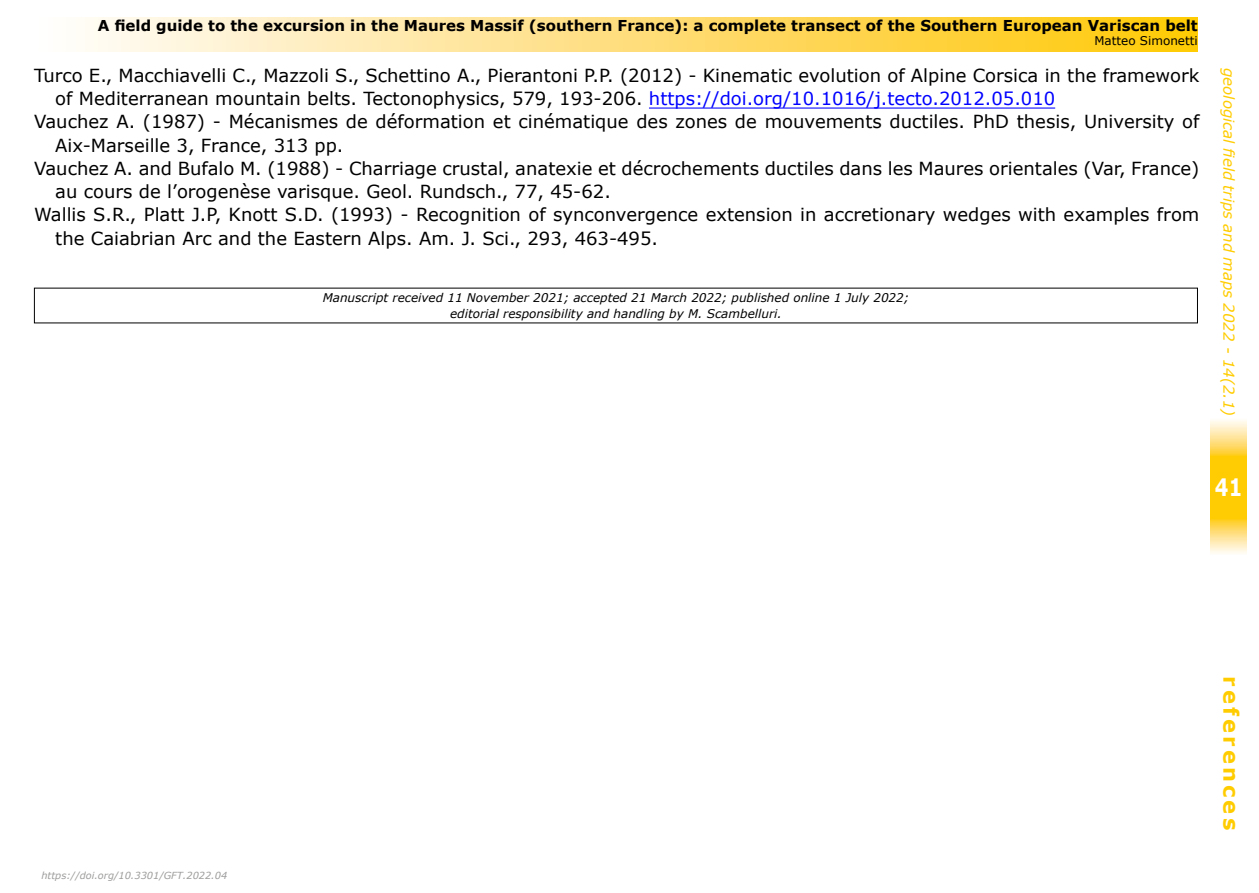
<style>
.page{position:relative;width:1259px;height:893px;background:#fff}
.page>*{position:absolute;margin:0;border:0;box-sizing:border-box;transform-origin:0 0}
.t1{font:700 24px "Verdana";color:#fff;scale:.8 1}
.t2{font:700 21px "Verdana";letter-spacing:.15em;color:#fc0}
.t3{font:18px "Verdana";color:#000}
.t4{font:700 15px "Verdana";color:#000}
.t5{font:italic 15px "Verdana";color:#fc0}
.t6{font:italic 12px/16.2px "Verdana";color:#000;text-align:center}
.t7{font:12px "Verdana";color:#000}
.t8{font:italic 9.75px "Verdana";color:#9d9d9c}
.s1{color:#00f}
</style>
<div class="page">
<svg style="left:1210px;top:420px;width:37px;height:134px"></svg>
<div style="left:34px;top:17px;width:1163px;height:34px;background:linear-gradient(to right,#fffbfe,#ffc603)"></div>
<hr style="left:649px;top:108px;width:406px;height:1px;background:#00f">
<p class="t4" style="left:98px;top:15px;width:1101px">A field guide to the excursion in the Maures Massif (southern France): a complete transect of the Southern European Variscan belt</p>
<p class="t7" style="left:1094px;top:33px;width:105px">Matteo Simonetti</p>
<p class="t3" style="left:34px;top:64px;width:1167px">Turco E., Macchiavelli C., Mazzoli S., Schettino A., Pierantoni P.P. (2012) - Kinematic evolution of Alpine Corsica in the framework</p>
<p class="t3" style="left:55px;top:87px;width:1001px">of Mediterranean mountain belts. Tectonophysics, 579, 193-206. <span class="s1">https://doi.org/10.1016/j.tecto.2012.05.010</span></p>
<p class="t3" style="left:34px;top:110px;width:1167px">Vauchez A. (1987) - Mécanismes de déformation et cinématique des zones de mouvements ductiles. PhD thesis, University of</p>
<p class="t3" style="left:55px;top:134px;width:289px">Aix-Marseille 3, France, 313 pp.</p>
<p class="t3" style="left:34px;top:157px;width:1167px">Vauchez A. and Bufalo M. (1988) - Charriage crustal, anatexie et décrochements ductiles dans les Maures orientales (Var, France)</p>
<p class="t3" style="left:55px;top:180px;width:557px">au cours de l’orogenèse varisque. Geol. Rundsch., 77, 45-62.</p>
<p class="t3" style="left:34px;top:203px;width:1167px">Wallis S.R., Platt J.P, Knott S.D. (1993) - Recognition of synconvergence extension in accretionary wedges with examples from</p>
<p class="t3" style="left:55px;top:227px;width:604px">the Caiabrian Arc and the Eastern Alps. Am. J. Sci., 293, 463-495.</p>
<p class="t6" style="left:323px;top:290px;width:588px">Manuscript received 11 November 2021; accepted 21 March 2022; published online 1 July 2022; editorial responsibility and handling by M. Scambelluri.</p>
<p class="t5" style="left:1238px;top:68px;width:350px;rotate:90deg">geological field trips and maps 2022 - 14(2.1)</p>
<h1 class="t1" style="left:1215px;top:471px;width:36px">41</h1>
<p class="t8" style="left:41px;top:870px;width:187px">https://doi.org/10.3301/GFT.2022.04</p>
<p class="t2" style="left:1244px;top:676px;width:155px;rotate:90deg">references</p>
</div>
